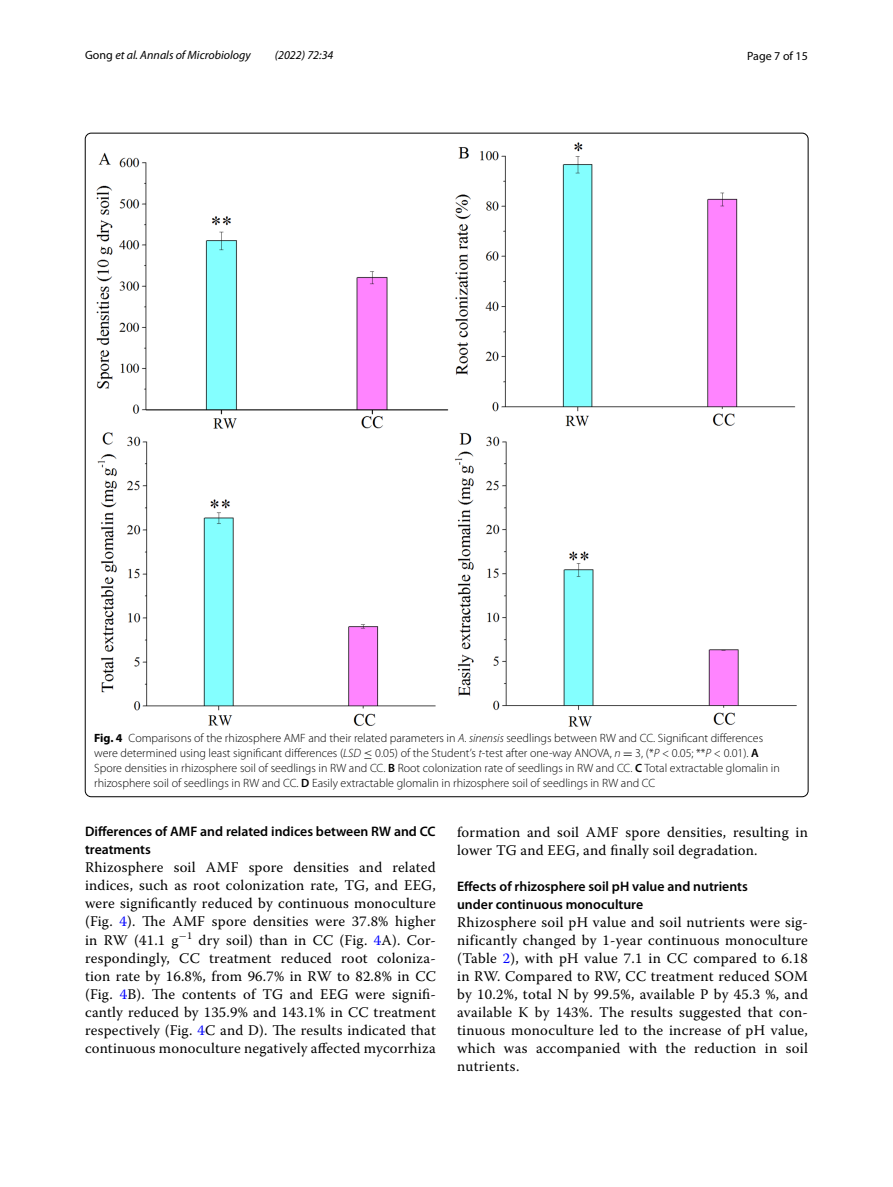
<style>
.page{position:relative;width:893px;height:1187px;background:#fff}
.page>*{position:absolute;margin:0;border:0;box-sizing:border-box;transform-origin:0 0}
.t1{font:14.7px/18px "Warnock Pro";letter-spacing:.015em;color:#000;text-align:justify}
.t2{font:600 13.8px/18px "Myriad Pro";color:#000}
.t3{font:300 12px/15px "Myriad Pro";color:#000}
.t4{font:italic 12px "Myriad Pro";color:#000}
.t5{font:12px "Myriad Pro";color:#000}
.s1{font-style:normal}
.s2{font-weight:700}
.s3{font-style:italic}
.s4{font-family:"MTSY";font-weight:400}
.s5{font-weight:600}
.s6{color:#00f}
</style>
<div class="page">
<img style="left:96px;top:142px;width:701px;height:584px">
<p class="t4" style="left:85px;top:48px;width:167px"><span class="s1">Gong</span> et al. Annals of Microbiology</p>
<p class="t4" style="left:275px;top:48px;width:60px">(2022) 72:34</p>
<p class="t5" style="left:747px;top:48px;width:62px">Page 7 of 15</p>
<p class="t3" style="left:94px;top:730px;width:687px"><span class="s2">Fig. 4</span> Comparisons of the rhizosphere AMF and their related parameters in <span class="s3">A. sinensis</span> seedlings between RW and CC. Significant differences were determined using least significant differences (<span class="s3">LSD</span> <span class="s4">≤</span> 0.05) of the Student’s <span class="s3">t</span>-test after one-way ANOVA, <span class="s3">n</span> <span class="s4">=</span> 3, (*<span class="s3">P</span> &lt; 0.05; **<span class="s3">P</span> &lt; 0.01). <span class="s5">A </span>Spore densities in rhizosphere soil of seedlings in RW and CC. <span class="s5">B</span> Root colonization rate of seedlings in RW and CC. <span class="s5">C</span> Total extractable glomalin in rhizosphere soil of seedlings in RW and CC. <span class="s5">D</span> Easily extractable glomalin in rhizosphere soil of seedlings in RW and CC</p>
<p class="t2" style="left:85px;top:822px;width:352px">Differences of AMF and related indices between RW and CC treatments</p>
<p class="t1" style="left:85px;top:858px;width:352px">Rhizosphere soil AMF spore densities and related indices, such as root colonization rate, TG, and EEG, were significantly reduced by continuous monoculture (Fig. <span class="s6">4</span>). The AMF spore densities were 37.8% higher in RW (41.1 g<sup>−</sup><sup>1</sup> dry soil) than in CC (Fig. <span class="s6">4</span>A). Cor&shy;respondingly, CC treatment reduced root coloniza&shy;tion rate by 16.8%, from 96.7% in RW to 82.8% in CC (Fig. <span class="s6">4</span>B). The contents of TG and EEG were signifi&shy;cantly reduced by 135.9% and 143.1% in CC treatment respectively (Fig. <span class="s6">4</span>C and D). The results indicated that continuous monoculture negatively affected mycorrhiza</p>
<p class="t1" style="left:457px;top:822px;width:352px">formation and soil AMF spore densities, resulting in lower TG and EEG, and finally soil degradation.</p>
<p class="t2" style="left:457px;top:876px;width:292px">Effects of rhizosphere soil pH value and nutrients under continuous monoculture</p>
<p class="t1" style="left:457px;top:912px;width:352px">Rhizosphere soil pH value and soil nutrients were sig&shy;nificantly changed by 1-year continuous monoculture (Table <span class="s6">2</span>), with pH value 7.1 in CC compared to 6.18 in RW. Compared to RW, CC treatment reduced SOM by 10.2%, total N by 99.5%, available P by 45.3 %, and available K by 143%. The results suggested that con&shy;tinuous monoculture led to the increase of pH value, which was accompanied with the reduction in soil nutrients.</p>
</div>
